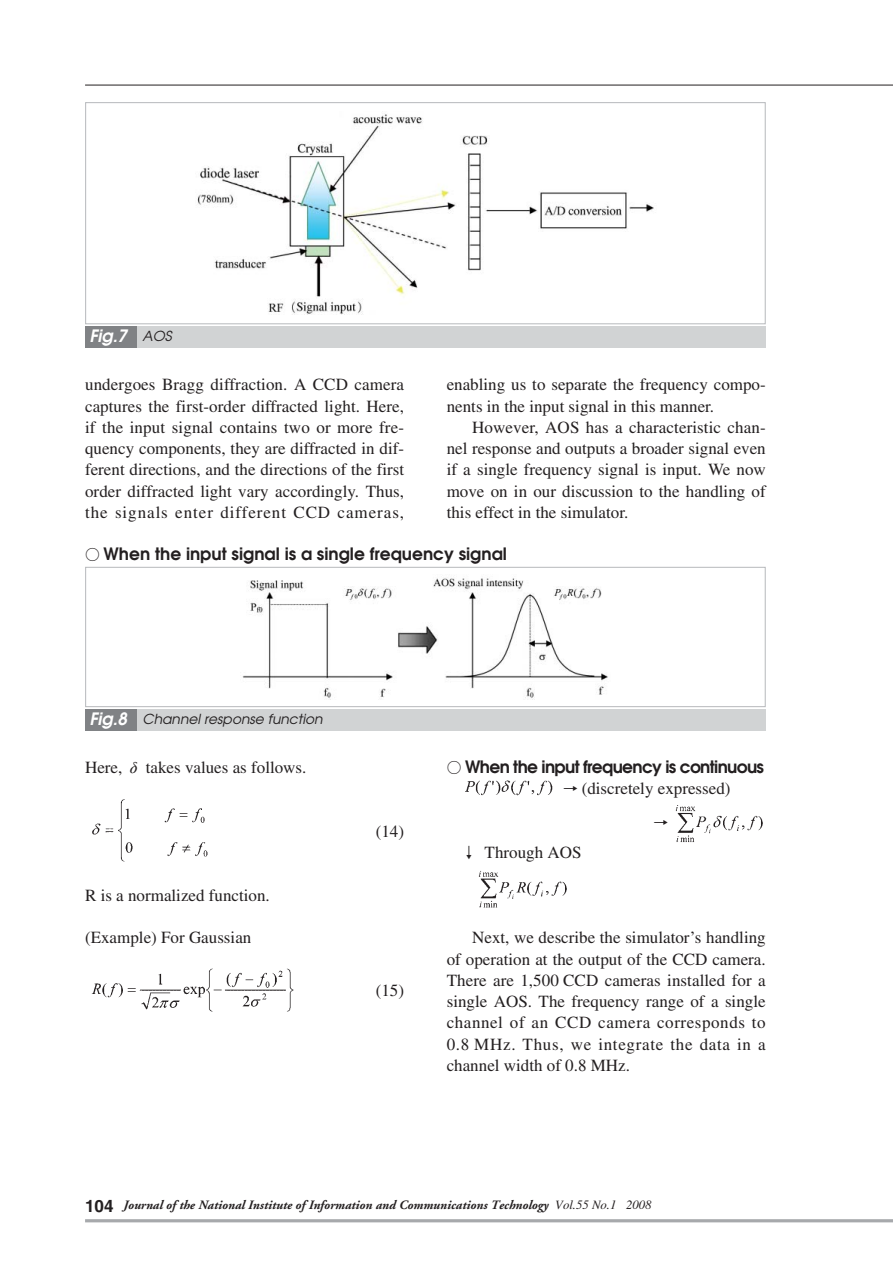
<style>
.page{position:relative;width:893px;height:1262px;background:#fff}
.page>*{position:absolute;margin:0;border:0;box-sizing:border-box;transform-origin:0 0}
.t1{font:16.95px/21.3px "Times";color:#231f20;text-align:justify}
.t2{font:600 16.95px "Avant Garde";color:#231f20}
.t3{font:600 16.95px "Avant Garde";letter-spacing:-.04em;color:#231f20}
.t4{font:italic 600 16.95px "Avant Garde";color:#fff}
.t5{font:500 14.85px "Ryumin";color:#231f20}
.t6{font:italic 13.8px "Avant Garde";color:#231f20}
.t7{font:italic 700 12.75px "Adobe Garamond";color:#231f20}
.s1{font-weight:400;font-size:13.8px;color:#231f20}
.s2{font-family:"Ryumin";font-weight:800;font-size:14.85px}
.s3{font-weight:600;font-size:16.95px;color:#fff}
.s4{font-family:"Ryumin";font-weight:500;font-size:14.85px}
.s5{font-family:"Helvetica";font-style:normal;font-size:16.95px}
.s6{font-family:"Times";font-weight:400}
</style>
<div class="page">
<hr style="left:85px;top:85px;width:807px;height:1px;background:#231f20">
<hr style="left:85px;top:1219px;width:807px;height:3px;background:#a7a9ac">
<img style="left:197px;top:114px;width:457px;height:200px">
<div style="left:85px;top:102px;width:680px;height:222px;border:1px solid #bbbdc0"></div>
<div style="left:85px;top:326px;width:680px;height:22px;background:#d1d3d4"></div>
<div style="left:85px;top:326px;width:51px;height:22px;background:#808285"></div>
<img style="left:242px;top:578px;width:366px;height:121px">
<div style="left:85px;top:567px;width:680px;height:140px;border:1px solid #bbbdc0"></div>
<div style="left:85px;top:709px;width:680px;height:21px;background:#d1d3d4"></div>
<div style="left:85px;top:709px;width:51px;height:21px;background:#808285"></div>
<img style="left:478px;top:870px;width:89px;height:38px">
<img style="left:675px;top:805px;width:88px;height:38px">
<img style="left:465px;top:780px;width:88px;height:16px">
<img style="left:91px;top:968px;width:203px;height:44px">
<img style="left:92px;top:799px;width:116px;height:63px">
<p class="t4" style="left:89px;top:329px;width:84px">Fig.7 <span class="s1">AOS</span></p>
<p class="t1" style="left:85px;top:375px;width:320px">undergoes Bragg diffraction. A CCD camera captures the first-order diffracted light. Here, if the input signal contains two or more fre&shy;quency components, they are diffracted in dif&shy;ferent directions, and the directions of the first order diffracted light vary accordingly. Thus, the signals enter different CCD cameras,</p>
<p class="t1" style="left:446px;top:375px;width:320px">enabling us to separate the frequency compo&shy;nents in the input signal in this manner.</p>
<p class="t1" style="left:446px;top:418px;width:320px;text-indent:26px">However, AOS has a characteristic chan&shy;nel response and outputs a broader signal even if a single frequency signal is input. We now move on in our discussion to the handling of this effect in the simulator.</p>
<p class="t2" style="left:85px;top:548px;width:423px"><span class="s2">○</span> When the input signal is a single frequency signal</p>
<p class="t6" style="left:89px;top:713px;width:235px"><span class="s3">Fig.8</span> Channel response function</p>
<p class="t1" style="left:85px;top:758px;width:223px">Here, <span class="s4">δ</span> takes values as follows.</p>
<p class="t1" style="left:85px;top:886px;width:186px">R is a normalized function.</p>
<p class="t1" style="left:85px;top:928px;width:168px">(Example) For Gaussian</p>
<p class="t1" style="left:376px;top:822px;width:30px">(14)</p>
<p class="t1" style="left:376px;top:981px;width:30px">(15)</p>
<p class="t3" style="left:446px;top:760px;width:319px"><span class="s2">○</span> When the input frequency is continuous</p>
<p class="t1" style="left:563px;top:779px;width:169px"><span class="s4">→</span> (discretely expressed)</p>
<p class="t5" style="left:653px;top:817px;width:16px">→</p>
<p class="t1" style="left:461px;top:843px;width:121px"><span class="s4">↓</span> Through AOS</p>
<p class="t1" style="left:446px;top:928px;width:320px;text-indent:26px">Next, we describe the simulator’s handling of operation at the output of the CCD camera.<br>There are 1,500 CCD cameras installed for a single AOS. The frequency range of a single channel of an CCD camera corresponds to 0.8 MHz. Thus, we integrate the data in a channel width of 0.8 MHz.</p>
<p class="t7" style="left:85px;top:1199px;width:568px"><span class="s5">104</span> Journal of the National Institute of Information and Communications Technology <span class="s6">Vol.55 No.1 2008</span></p>
</div>
